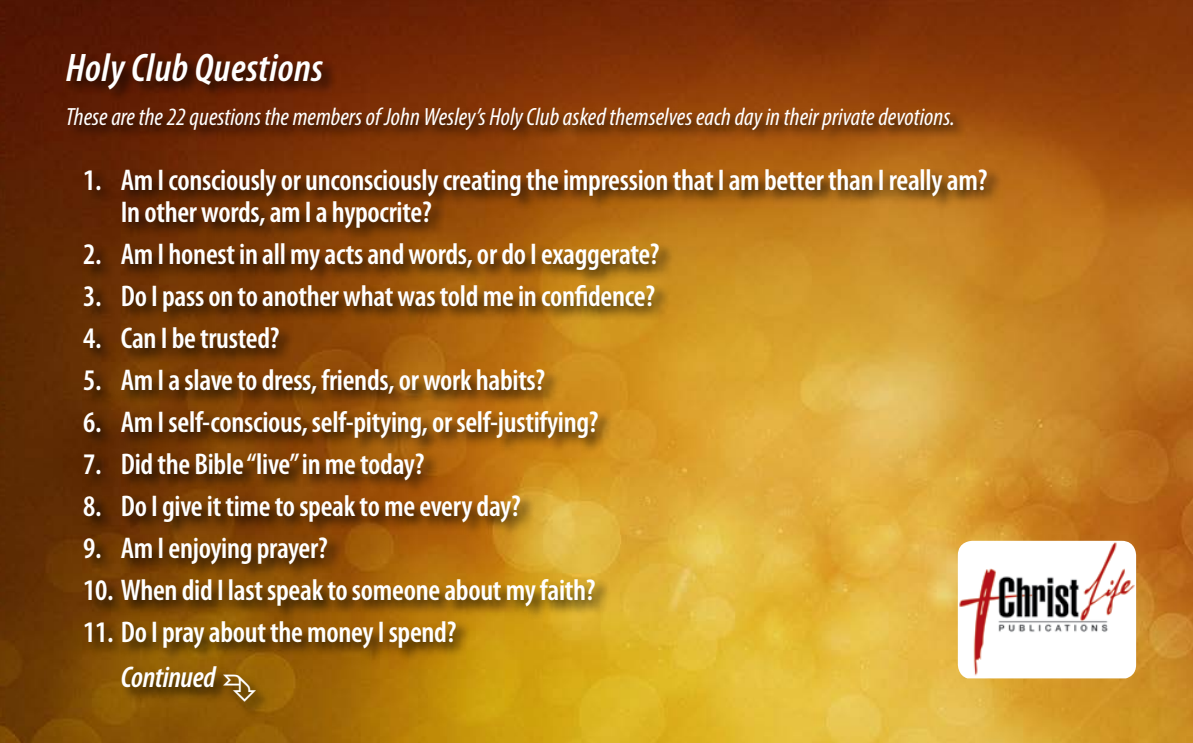
<style>
.page{position:relative;width:1193px;height:743px;background:#fff}
.page>*{position:absolute;margin:0;border:0;box-sizing:border-box;transform-origin:0 0}
.t1{font:italic 600 condensed 40px "Myriad Pro";letter-spacing:.01em;color:#fff}
.t2{font:600 condensed 30px/32.5px "Myriad Pro";letter-spacing:-.01em;color:#fff}
.t3{font:italic 600 condensed 30px "Myriad Pro";letter-spacing:-.01em;color:#fff}
.t4{font:italic condensed 25px "Myriad Pro";color:#fff}
</style>
<div class="page">
<img style="left:0;top:0;width:1192px;height:742px">
<div style="left:65px;top:52px;width:938px;height:666px;background:#000;opacity:.75"></div>
<img style="left:957px;top:540px;width:179px;height:138px">
<svg style="left:223px;top:674px;width:33px;height:28px"></svg>
<h1 class="t1" style="left:66px;top:43px;width:259px">Holy Club Questions</h1>
<p class="t4" style="left:66px;top:101px;width:890px">These are the 22 questions the members of John Wesley’s Holy Club asked themselves each day in their private devotions.</p>
<p class="t2" style="left:121px;top:163px;width:868px;text-indent:-38px">1. Am I consciously or unconsciously creating the impression that I am better than I really am?<br>In other words, am I a hypocrite?</p>
<p class="t2" style="left:83px;top:237px;width:578px">2. Am I honest in all my acts and words, or do I exaggerate?</p>
<p class="t2" style="left:83px;top:279px;width:573px">3. Do I pass on to another what was told me in confidence?</p>
<p class="t2" style="left:83px;top:321px;width:198px">4. Can I be trusted?</p>
<p class="t2" style="left:83px;top:363px;width:463px">5. Am I a slave to dress, friends, or work habits?</p>
<p class="t2" style="left:83px;top:405px;width:517px">6. Am I self-conscious, self-pitying, or self-justifying?</p>
<p class="t2" style="left:83px;top:447px;width:343px">7. Did the Bible “live” in me today?</p>
<p class="t2" style="left:83px;top:489px;width:439px">8. Do I give it time to speak to me every day?</p>
<p class="t2" style="left:83px;top:531px;width:246px">9. Am I enjoying prayer?</p>
<p class="t2" style="left:83px;top:573px;width:514px">10. When did I last speak to someone about my faith?</p>
<p class="t2" style="left:83px;top:615px;width:375px">11. Do I pray about the money I spend?</p>
<p class="t3" style="left:121px;top:658px;width:96px">Continued</p>
</div>
